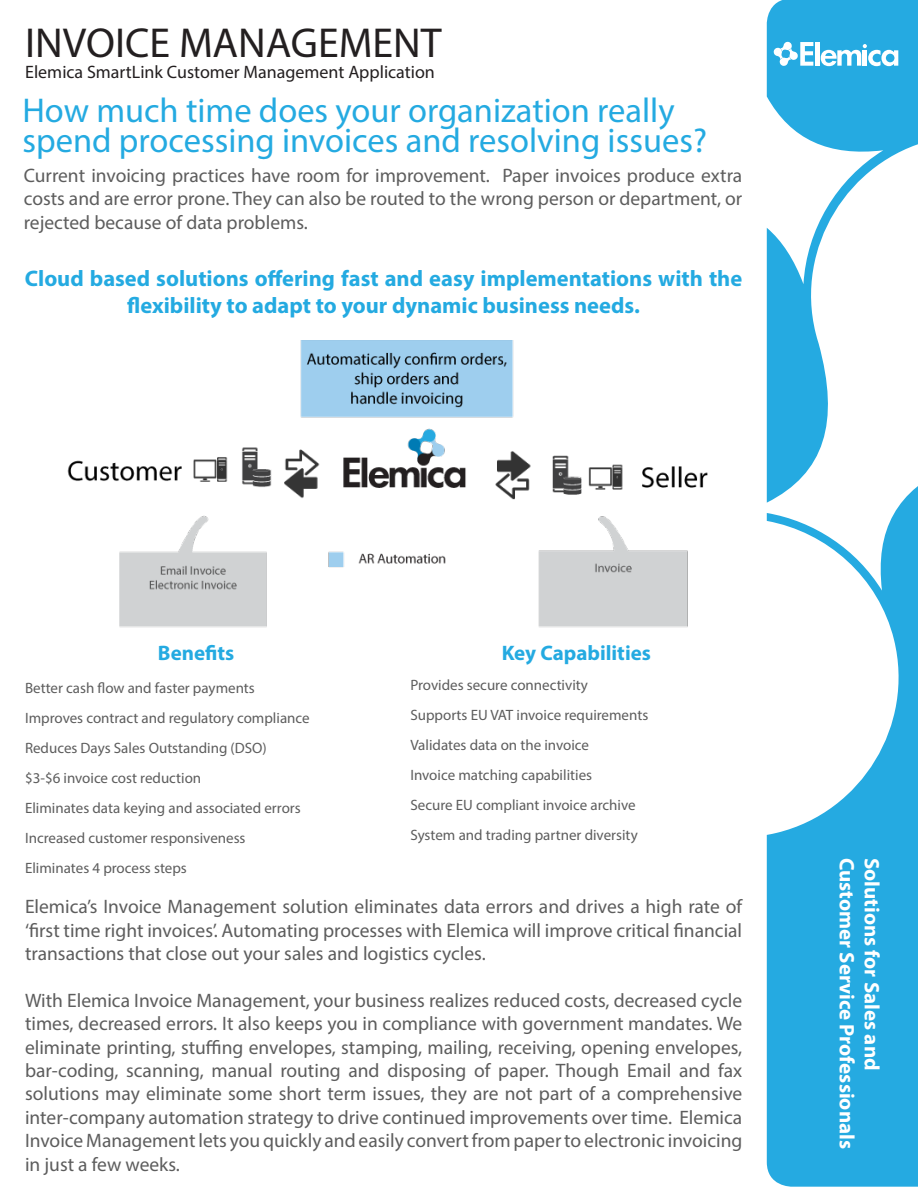
<style>
.page{position:relative;width:918px;height:1188px;background:#fff}
.page>*{position:absolute;margin:0;border:0;box-sizing:border-box;transform-origin:0 0}
.t1{font:42px "Myriad Pro";color:#231f20}
.t2{font:34.5px/30px "Myriad Pro";color:#24aae1}
.t3{font:700 22.5px/27px "Myriad Pro";color:#24aae1;text-align:center}
.t4{font:700 21px "Myriad Pro";color:#fff}
.t5{font:700 21px "Myriad Pro";color:#24aae1}
.t6{font:19.5px/23.4px "Myriad Pro";color:#5d5d5d;text-align:justify}
.t7{font:18px "Myriad Pro";color:#231f20}
.t8{font:15px "Myriad Pro";color:#5d5d5d}
</style>
<div class="page">
<svg style="left:767px;top:0;width:151px;height:1187px;fill:#25aae1"></svg>
<hr style="left:815px;top:42px;width:4px;height:24px;background:#fff">
<svg style="left:821px;top:44px;width:77px;height:22px"></svg>
<svg style="left:773px;top:41px;width:40px;height:25px"></svg>
<img style="left:67px;top:340px;width:641px;height:288px">
<p class="t1" style="left:25px;top:17px;width:418px">INVOICE MANAGEMENT</p>
<p class="t7" style="left:25px;top:61px;width:411px">Elemica SmartLink Customer Management Application</p>
<p class="t2" style="left:22px;top:95px;width:686px">How much time does your organization really spend processing invoices and resolving issues?</p>
<p class="t6" style="left:24px;top:163px;width:720px">Current invoicing practices have room for improvement. Paper invoices produce extra costs and are error prone. They can also be routed to the wrong person or department, or rejected because of data problems.</p>
<p class="t3" style="left:25px;top:264px;width:719px">Cloud based solutions offering fast and easy implementations with the flexibility to adapt to your dynamic business needs.</p>
<p class="t5" style="left:158px;top:639px;width:78px">Benefits</p>
<p class="t8" style="left:25px;top:678px;width:231px">Better cash flow and faster payments</p>
<p class="t8" style="left:25px;top:708px;width:286px">Improves contract and regulatory compliance</p>
<p class="t8" style="left:25px;top:738px;width:243px">Reduces Days Sales Outstanding (DSO)</p>
<p class="t8" style="left:25px;top:768px;width:178px">$3-$6 invoice cost reduction</p>
<p class="t8" style="left:25px;top:798px;width:277px">Eliminates data keying and associated errors</p>
<p class="t8" style="left:25px;top:828px;width:222px">Increased customer responsiveness</p>
<p class="t8" style="left:25px;top:858px;width:163px">Eliminates 4 process steps</p>
<p class="t6" style="left:25px;top:895px;width:719px">Elemica’s Invoice Management solution eliminates data errors and drives a high rate of ‘first time right invoices’. Automating processes with Elemica will improve critical financial transactions that close out your sales and logistics cycles.</p>
<p class="t6" style="left:25px;top:988px;width:719px">With Elemica Invoice Management, your business realizes reduced costs, decreased cycle times, decreased errors. It also keeps you in compliance with government mandates. We eliminate printing, stuffing envelopes, stamping, mailing, receiving, opening envelopes, bar-coding, scanning, manual routing and disposing of paper. Though Email and fax solutions may eliminate some short term issues, they are not part of a comprehensive inter-company automation strategy to drive continued improvements over time. Elemica Invoice Management lets you quickly and easily convert from paper to electronic invoicing in just a few weeks.</p>
<p class="t5" style="left:502px;top:639px;width:151px">Key Capabilities</p>
<p class="t8" style="left:410px;top:675px;width:179px">Provides secure connectivity</p>
<p class="t8" style="left:410px;top:705px;width:239px">Supports EU VAT invoice requirements</p>
<p class="t8" style="left:410px;top:735px;width:180px">Validates data on the invoice</p>
<p class="t8" style="left:410px;top:765px;width:183px">Invoice matching capabilities</p>
<p class="t8" style="left:410px;top:795px;width:227px">Secure EU compliant invoice archive</p>
<p class="t8" style="left:410px;top:825px;width:229px">System and trading partner diversity</p>
<p class="t4" style="left:860px;top:858px;width:293px;rotate:90deg">Customer Service Professionals</p>
<p class="t4" style="left:886px;top:858px;width:214px;rotate:90deg">Solutions for Sales and</p>
</div>
